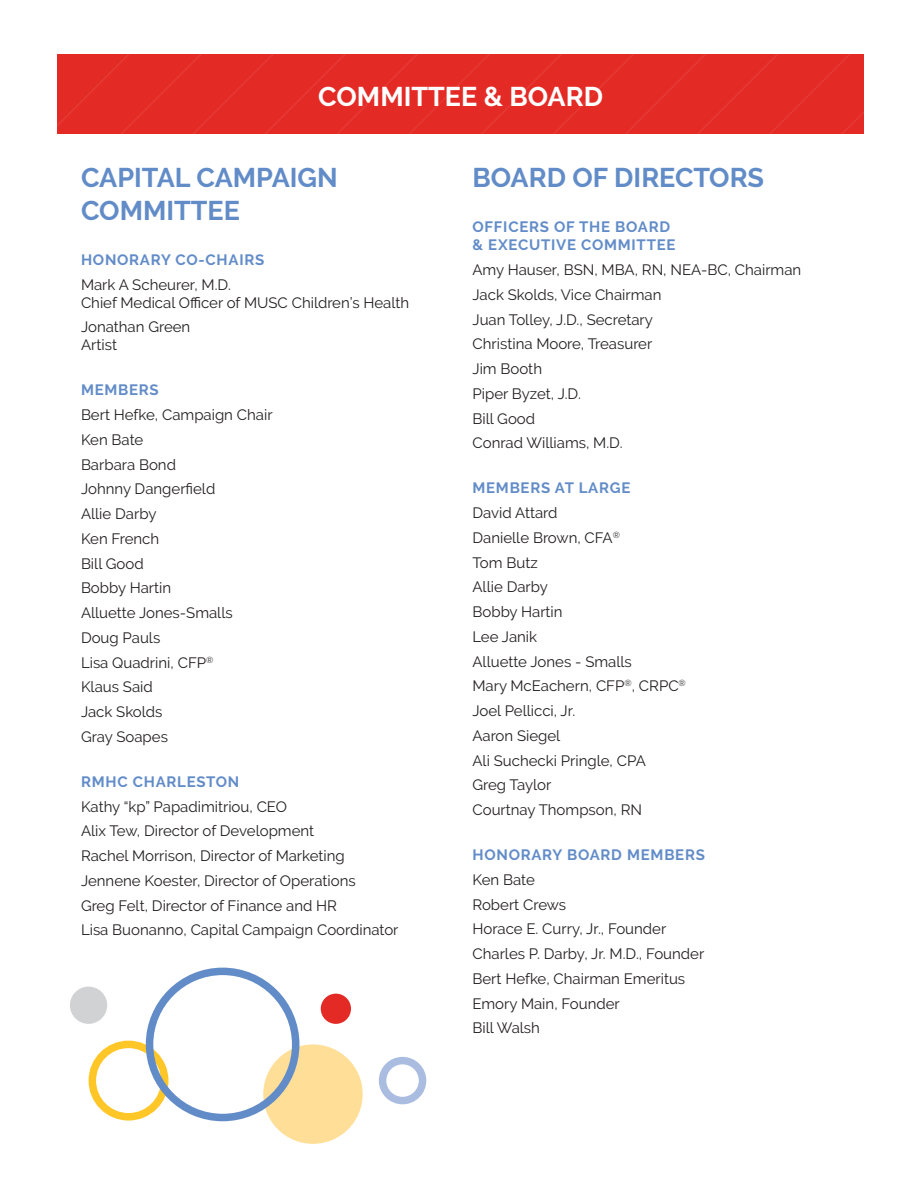
<style>
.page{position:relative;width:918px;height:1188px;background:#fff}
.page>*{position:absolute;margin:0;border:0;box-sizing:border-box;transform-origin:0 0}
.Heads_CAPS{font:700 27px/32.4px "Raleway";color:#628cc8}
.Heads_CAPS-2{font:700 27px "Raleway";color:#fff}
.Committee_Names{font:15px/18px "Raleway";color:#231f20}
.Subs_CAPS{font:700 15px/18px "Raleway";letter-spacing:.05em;color:#628cc8}
</style>
<div class="page">
<div style="left:57px;top:54px;width:807px;height:80px;background:#e42a25"></div>
<div style="left:70px;top:987px;width:37px;height:37px;background:#d1d2d4;border-radius:50%"></div>
<div style="left:379px;top:1057px;width:47px;height:47px;border:8px solid #aabde1;border-radius:50%"></div>
<div style="left:89px;top:1041px;width:79px;height:80px;border:8px solid #fec627;border-radius:50%"></div>
<div style="left:263px;top:1044px;width:100px;height:100px;background:#ffdf98;border-radius:50%"></div>
<div style="left:146px;top:968px;width:153px;height:153px;border:8px solid #628cc8;border-radius:50%"></div>
<div style="left:321px;top:994px;width:30px;height:30px;background:#e42a25;border-radius:50%"></div>
<p class="Heads_CAPS-2" style="left:318px;top:81px;width:286px">COMMITTEE &amp; BOARD</p>
<p class="Heads_CAPS" style="left:81px;top:162px;width:258px">CAPITAL CAMPAIGN<br>COMMITTEE</p>
<p class="Subs_CAPS" style="left:81px;top:251px;width:185px">HONORARY CO-CHAIRS</p>
<p class="Committee_Names" style="left:81px;top:275px;width:330px">Mark A Scheurer, M.D.<br>Chief Medical Officer of MUSC Children’s Health</p>
<p class="Committee_Names" style="left:81px;top:318px;width:111px">Jonathan Green<br>Artist</p>
<p class="Subs_CAPS" style="left:81px;top:381px;width:79px">MEMBERS</p>
<p class="Committee_Names" style="left:81px;top:406px;width:193px">Bert Hefke, Campaign Chair</p>
<p class="Committee_Names" style="left:81px;top:430px;width:64px">Ken Bate</p>
<p class="Committee_Names" style="left:81px;top:455px;width:97px">Barbara Bond</p>
<p class="Committee_Names" style="left:81px;top:480px;width:136px">Johnny Dangerfield</p>
<p class="Committee_Names" style="left:81px;top:505px;width:77px">Allie Darby</p>
<p class="Committee_Names" style="left:81px;top:529px;width:80px">Ken French</p>
<p class="Committee_Names" style="left:81px;top:554px;width:64px">Bill Good</p>
<p class="Committee_Names" style="left:81px;top:579px;width:92px">Bobby Hartin</p>
<p class="Committee_Names" style="left:81px;top:604px;width:153px">Alluette Jones-Smalls</p>
<p class="Committee_Names" style="left:81px;top:628px;width:81px">Doug Pauls</p>
<p class="Committee_Names" style="left:81px;top:653px;width:134px">Lisa Quadrini, CFP<sup>®</sup></p>
<p class="Committee_Names" style="left:81px;top:678px;width:73px">Klaus Said</p>
<p class="Committee_Names" style="left:81px;top:703px;width:83px">Jack Skolds</p>
<p class="Committee_Names" style="left:81px;top:727px;width:88px">Gray Soapes</p>
<p class="Subs_CAPS" style="left:81px;top:773px;width:160px">RMHC CHARLESTON</p>
<p class="Committee_Names" style="left:81px;top:797px;width:208px">Kathy “kp” Papadimitriou, CEO</p>
<p class="Committee_Names" style="left:81px;top:822px;width:235px">Alix Tew, Director of Development</p>
<p class="Committee_Names" style="left:81px;top:847px;width:265px">Rachel Morrison, Director of Marketing</p>
<p class="Committee_Names" style="left:81px;top:871px;width:276px">Jennene Koester, Director of Operations</p>
<p class="Committee_Names" style="left:81px;top:896px;width:258px">Greg Felt, Director of Finance and HR</p>
<p class="Committee_Names" style="left:81px;top:921px;width:319px">Lisa Buonanno, Capital Campaign Coordinator</p>
<p class="Heads_CAPS" style="left:472px;top:162px;width:293px">BOARD OF DIRECTORS</p>
<p class="Subs_CAPS" style="left:472px;top:218px;width:205px">OFFICERS OF THE BOARD &amp; EXECUTIVE COMMITTEE</p>
<p class="Committee_Names" style="left:472px;top:261px;width:330px">Amy Hauser, BSN, MBA, RN, NEA-BC, Chairman</p>
<p class="Committee_Names" style="left:472px;top:286px;width:190px">Jack Skolds, Vice Chairman</p>
<p class="Committee_Names" style="left:472px;top:310px;width:182px">Juan Tolley, J.D., Secretary</p>
<p class="Committee_Names" style="left:472px;top:335px;width:181px">Christina Moore, Treasurer</p>
<p class="Committee_Names" style="left:472px;top:360px;width:71px">Jim Booth</p>
<p class="Committee_Names" style="left:472px;top:385px;width:110px">Piper Byzet, J.D.</p>
<p class="Committee_Names" style="left:472px;top:409px;width:64px">Bill Good</p>
<p class="Committee_Names" style="left:472px;top:434px;width:152px">Conrad Williams, M.D.</p>
<p class="Subs_CAPS" style="left:472px;top:479px;width:159px">MEMBERS AT LARGE</p>
<p class="Committee_Names" style="left:472px;top:504px;width:86px">David Attard</p>
<p class="Committee_Names" style="left:472px;top:529px;width:149px">Danielle Brown, CFA<sup>®</sup></p>
<p class="Committee_Names" style="left:472px;top:553px;width:67px">Tom Butz</p>
<p class="Committee_Names" style="left:472px;top:578px;width:77px">Allie Darby</p>
<p class="Committee_Names" style="left:472px;top:603px;width:92px">Bobby Hartin</p>
<p class="Committee_Names" style="left:472px;top:628px;width:66px">Lee Janik</p>
<p class="Committee_Names" style="left:472px;top:652px;width:161px">Alluette Jones - Smalls</p>
<p class="Committee_Names" style="left:472px;top:677px;width:215px">Mary McEachern, CFP<sup>®</sup>, CRPC<sup>®</sup></p>
<p class="Committee_Names" style="left:472px;top:702px;width:104px">Joel Pellicci, Jr.</p>
<p class="Committee_Names" style="left:472px;top:727px;width:89px">Aaron Siegel</p>
<p class="Committee_Names" style="left:472px;top:751px;width:175px">Ali Suchecki Pringle, CPA</p>
<p class="Committee_Names" style="left:472px;top:776px;width:80px">Greg Taylor</p>
<p class="Committee_Names" style="left:472px;top:801px;width:171px">Courtnay Thompson, RN</p>
<p class="Subs_CAPS" style="left:472px;top:846px;width:234px">HONORARY BOARD MEMBERS</p>
<p class="Committee_Names" style="left:472px;top:871px;width:64px">Ken Bate</p>
<p class="Committee_Names" style="left:472px;top:895px;width:95px">Robert Crews</p>
<p class="Committee_Names" style="left:472px;top:920px;width:195px">Horace E. Curry, Jr., Founder</p>
<p class="Committee_Names" style="left:472px;top:945px;width:233px">Charles P. Darby, Jr. M.D., Founder</p>
<p class="Committee_Names" style="left:472px;top:970px;width:214px">Bert Hefke, Chairman Emeritus</p>
<p class="Committee_Names" style="left:472px;top:994px;width:149px">Emory Main, Founder</p>
<p class="Committee_Names" style="left:472px;top:1019px;width:69px">Bill Walsh</p>
</div>
